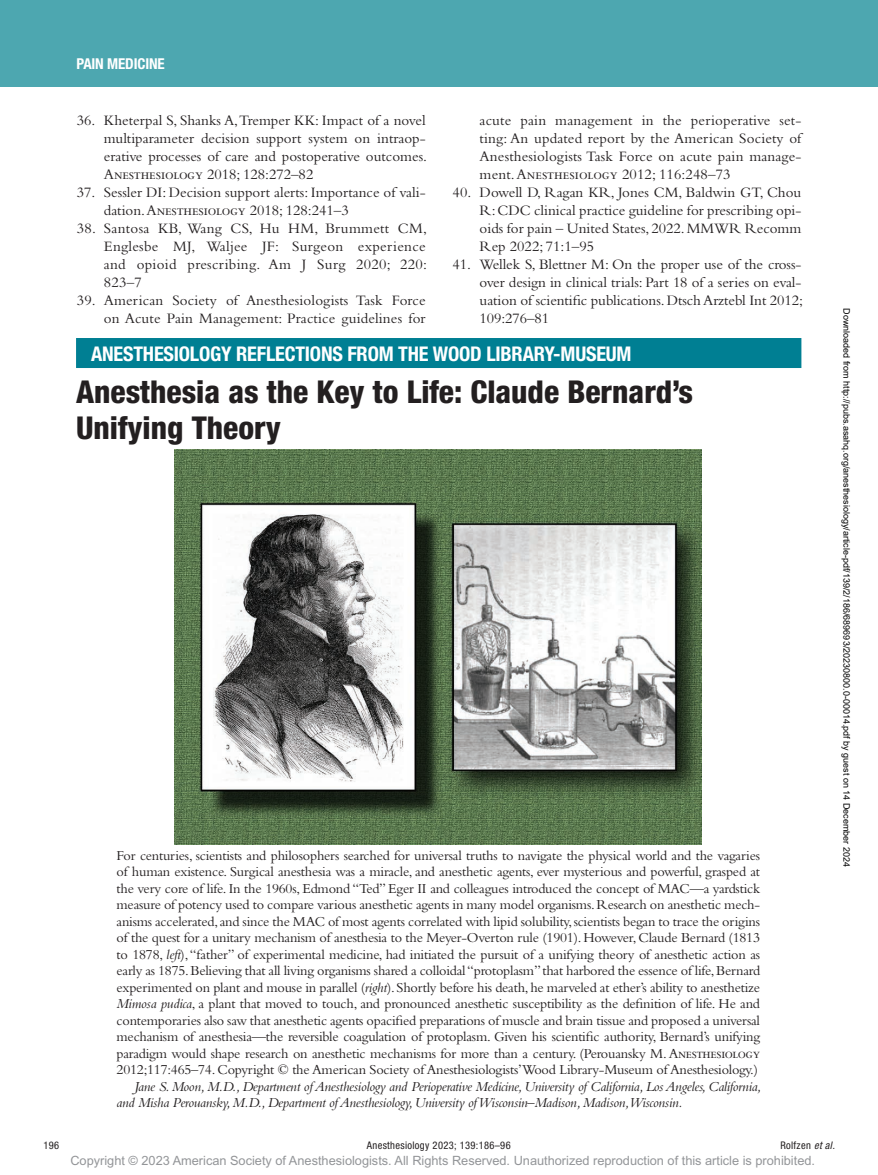
<style>
.page{position:relative;width:878px;height:1175px;background:#fff}
.page>*{position:absolute;margin:0;border:0;box-sizing:border-box;transform-origin:0 0}
.t1{font:800 condensed 31.5px/36px "Helvetica Neue LT Std";color:#231f20}
.t2{font:700 condensed 20.25px "Helvetica Neue LT Std";letter-spacing:-.01em;color:#fff}
.t3{font:15px/18px "Bembo Std";color:#231f20;text-align:justify}
.t4{font:700 condensed 15px "Helvetica Neue LT Std";color:#fff}
.t5{font:14.25px/16.5px "Bembo Std";letter-spacing:-.015em;color:#231f20;text-align:justify}
.t6{font:italic 14.25px/16.5px "Bembo Std";letter-spacing:-.02em;color:#231f20}
.t7{font:12.75px "Arial MT Std";color:#939598}
.t8{font:condensed 10.5px "Helvetica Neue LT Std";letter-spacing:.03em;color:#231f20}
.t9{font:9px "Arial";color:#000}
.s1{font-style:italic}
</style>
<div class="page">
<div style="left:0;top:0;width:878px;height:86px;background:#4da7b0"></div>
<div style="left:76px;top:338px;width:725px;height:30px;background:#007f93"></div>
<img style="left:175px;top:450px;width:526px;height:394px">
<p class="t4" style="left:77px;top:54px;width:50px">PAIN MEDICINE</p>
<p class="t3" style="left:479px;top:111px;width:323px">acute pain management in the perioperative set&shy;ting: An updated report by the American Society of Anesthesiologists Task Force on acute pain manage&shy;ment. Anesthesiology 2012; 116:248–73</p>
<p class="t3" style="left:479px;top:183px;width:323px;text-indent:-27px">40. Dowell D, Ragan KR, Jones CM, Baldwin GT, Chou R: CDC clinical practice guideline for prescribing opi&shy;oids for pain – United States, 2022. MMWR Recomm Rep 2022; 71:1–95</p>
<p class="t3" style="left:479px;top:255px;width:325px;text-indent:-27px">41. Wellek S, Blettner M: On the proper use of the cross&shy;over design in clinical trials: Part 18 of a series on eval&shy;uation of scientific publications. Dtsch Arztebl Int 2012; 109:276–81</p>
<h2 class="t2" style="left:91px;top:341px;width:542px">ANESTHESIOLOGY REFLECTIONS FROM THE WOOD LIBRARY-MUSEUM</h2>
<h1 class="t1" style="left:76px;top:373px;width:618px">Anesthesia as the Key to Life: Claude Bernard’s<br>Unifying Theory</h1>
<p class="t3" style="left:104px;top:111px;width:325px;text-indent:-27px">36. Kheterpal S, Shanks A, Tremper KK: Impact of a novel multiparameter decision support system on intraop&shy;erative processes of care and postoperative outcomes.<br>Anesthesiology 2018; 128:272–82</p>
<p class="t3" style="left:104px;top:183px;width:323px;text-indent:-27px">37. Sessler DI: Decision support alerts: Importance of vali&shy;dation. Anesthesiology 2018; 128:241–3</p>
<p class="t3" style="left:104px;top:219px;width:325px;text-indent:-27px">38. Santosa KB, Wang CS, Hu HM, Brummett CM, Englesbe MJ, Waljee JF: Surgeon experience and opioid prescribing. Am J Surg 2020; 220:<br>823–7</p>
<p class="t3" style="left:77px;top:291px;width:350px;text-align:right">39. American Society of Anesthesiologists Task Force on Acute Pain Management: Practice guidelines for</p>
<p class="t5" style="left:117px;top:846px;width:645px">For centuries, scientists and philosophers searched for universal truths to navigate the physical world and the vagaries of human existence. Surgical anesthesia was a miracle, and anesthetic agents, ever mysterious and powerful, grasped at the very core of life. In the 1960s, Edmond “Ted” Eger II and colleagues introduced the concept of MAC—a yardstick measure of potency used to compare various anesthetic agents in many model organisms. Research on anesthetic mech&shy;anisms accelerated, and since the MAC of most agents correlated with lipid solubility, scientists began to trace the origins of the quest for a unitary mechanism of anesthesia to the Meyer-Overton rule (1901). However, Claude Bernard (1813 to 1878, <span class="s1">left</span>), “father” of experimental medicine, had initiated the pursuit of a unifying theory of anesthetic action as early as 1875. Believing that all living organisms shared a colloidal “protoplasm” that harbored the essence of life, Bernard experimented on plant and mouse in parallel (<span class="s1">right</span>). Shortly before his death, he marveled at ether’s ability to anesthetize <span class="s1">Mimosa pudica</span>, a plant that moved to touch, and pronounced anesthetic susceptibility as the definition of life. He and contemporaries also saw that anesthetic agents opacified preparations of muscle and brain tissue and proposed a universal mechanism of anesthesia—the reversible coagulation of protoplasm. Given his scientific authority, Bernard’s unifying paradigm would shape research on anesthetic mechanisms for more than a century. (Perouansky M. Anesthesiology 2012;117:465–74. Copyright © the American Society of Anesthesiologists’Wood Library-Museum of Anesthesiology.)</p>
<p class="t6" style="left:117px;top:1077px;width:646px;text-indent:18px">Jane S. Moon, M.D., Department of Anesthesiology and Perioperative Medicine, University of California, Los Angeles, California, and Misha Perouansky, M.D., Department of Anesthesiology, University of Wisconsin–Madison, Madison,Wisconsin.</p>
<p class="t9" style="left:850px;top:308px;width:560px;rotate:90deg">Downloaded from http://pubs.asahq.org/anesthesiology/article-pdf/139/2/186/689693/20230800.0-00014.pdf by guest on 14 December 2024</p>
<p class="t8" style="left:44px;top:1139px;width:17px">196</p>
<p class="t8" style="left:367px;top:1139px;width:145px">Anesthesiology 2023; 139:186–96</p>
<p class="t8" style="left:780px;top:1139px;width:56px">Rolfzen <span class="s1">et al.</span></p>
<p class="t7" style="left:70px;top:1152px;width:746px">Copyright © 2023 American Society of Anesthesiologists. All Rights Reserved. Unauthorized reproduction of this article is prohibited.</p>
</div>
